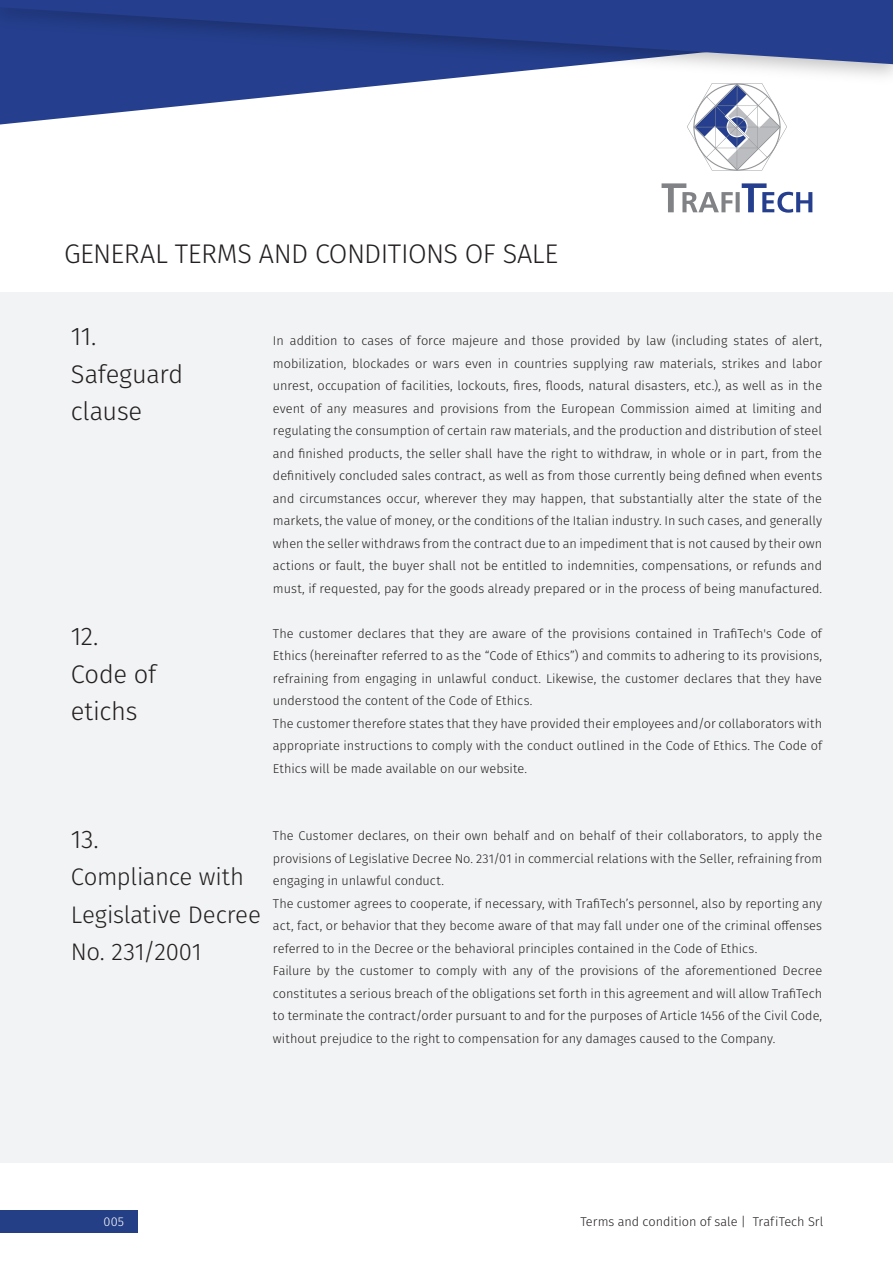
<style>
.page{position:relative;width:893px;height:1263px;background:#fff}
.page>*{position:absolute;margin:0;border:0;box-sizing:border-box;transform-origin:0 0}
.Headline_27_31_Left{font:300 27px "Fira Sans";letter-spacing:-.025em;color:#231f20}
.Headline_17_25_Left{font:300 25.5px "Fira Sans";letter-spacing:-.015em;color:#231f20}
.Headline_17_25_Left-2{font:300 24px/37.5px "Fira Sans";letter-spacing:-.01em;color:#231f20}
.Copy_Text_08_14_Full_Length{font:300 12.75px/22.5px "Fira Sans";color:#231f20;text-align:justify}
.t1{font:300 12.75px "Fira Sans";color:#fff}
</style>
<div class="page">
<div style="left:0;top:1210px;width:138px;height:22px;background:#243f85"></div>
<svg style="left:0;top:64px;width:722px;height:61px"></svg>
<svg style="left:0;top:0;width:893px;height:64px;background:#29428d"></svg>
<svg style="left:687px;top:83px;width:100px;height:88px"></svg>
<svg style="left:662px;top:183px;width:150px;height:30px"></svg>
<div style="left:0;top:293px;width:893px;height:870px;background:#f2f3f4"></div>
<p class="Headline_27_31_Left" style="left:64px;top:234px;width:496px">GENERAL TERMS AND CONDITIONS OF SALE</p>
<p class="Headline_17_25_Left" style="left:71px;top:318px;width:27px">11.</p>
<p class="Headline_17_25_Left" style="left:71px;top:355px;width:114px">Safeguard</p>
<p class="Headline_17_25_Left" style="left:71px;top:393px;width:73px">clause</p>
<p class="Headline_17_25_Left" style="left:71px;top:618px;width:29px">12.</p>
<p class="Headline_17_25_Left" style="left:71px;top:655px;width:87px">Code of</p>
<p class="Headline_17_25_Left" style="left:71px;top:693px;width:68px">etichs</p>
<p class="Copy_Text_08_14_Full_Length" style="left:273px;top:329px;width:551px">In addition to cases of force majeure and those provided by law (including states of alert, mobilization, blockades or wars even in countries supplying raw materials, strikes and labor unrest, occupation of facilities, lockouts, fires, floods, natural disasters, etc.), as well as in the event of any measures and provisions from the European Commission aimed at limiting and regulating the consumption of certain raw materials, and the production and distribution of steel and finished products, the seller shall have the right to withdraw, in whole or in part, from the definitively concluded sales contract, as well as from those currently being defined when events and circumstances occur, wherever they may happen, that substantially alter the state of the markets, the value of money, or the conditions of the Italian industry. In such cases, and generally when the seller withdraws from the contract due to an impediment that is not caused by their own actions or fault, the buyer shall not be entitled to indemnities, compensations, or refunds and must, if requested, pay for the goods already prepared or in the process of being manufactured.</p>
<p class="Copy_Text_08_14_Full_Length" style="left:273px;top:622px;width:551px">The customer declares that they are aware of the provisions contained in TrafiTech's Code of Ethics (hereinafter referred to as the “Code of Ethics”) and commits to adhering to its provisions, refraining from engaging in unlawful conduct. Likewise, the customer declares that they have understood the content of the Code of Ethics.</p>
<p class="Copy_Text_08_14_Full_Length" style="left:273px;top:712px;width:551px">The customer therefore states that they have provided their employees and/or collaborators with appropriate instructions to comply with the conduct outlined in the Code of Ethics. The Code of Ethics will be made available on our website.</p>
<p class="Headline_17_25_Left" style="left:71px;top:820px;width:29px">13.</p>
<p class="Headline_17_25_Left-2" style="left:71px;top:858px;width:192px">Compliance with<br>Legislative Decree</p>
<p class="Headline_17_25_Left-2" style="left:71px;top:933px;width:132px">No. 231/2001</p>
<p class="Copy_Text_08_14_Full_Length" style="left:273px;top:824px;width:551px">The Customer declares, on their own behalf and on behalf of their collaborators, to apply the provisions of Legislative Decree No. 231/01 in commercial relations with the Seller, refraining from engaging in unlawful conduct.</p>
<p class="Copy_Text_08_14_Full_Length" style="left:273px;top:892px;width:551px">The customer agrees to cooperate, if necessary, with TrafiTech’s personnel, also by reporting any act, fact, or behavior that they become aware of that may fall under one of the criminal offenses referred to in the Decree or the behavioral principles contained in the Code of Ethics.</p>
<p class="Copy_Text_08_14_Full_Length" style="left:273px;top:959px;width:551px">Failure by the customer to comply with any of the provisions of the aforementioned Decree constitutes a serious breach of the obligations set forth in this agreement and will allow TrafiTech to terminate the contract/order pursuant to and for the purposes of Article 1456 of the Civil Code, without prejudice to the right to compensation for any damages caused to the Company.</p>
<p class="t1" style="left:104px;top:1212px;width:22px">005</p>
<p class="Copy_Text_08_14_Full_Length" style="left:580px;top:1210px;width:245px">Terms and condition of sale | Traf iTech Srl</p>
</div>
